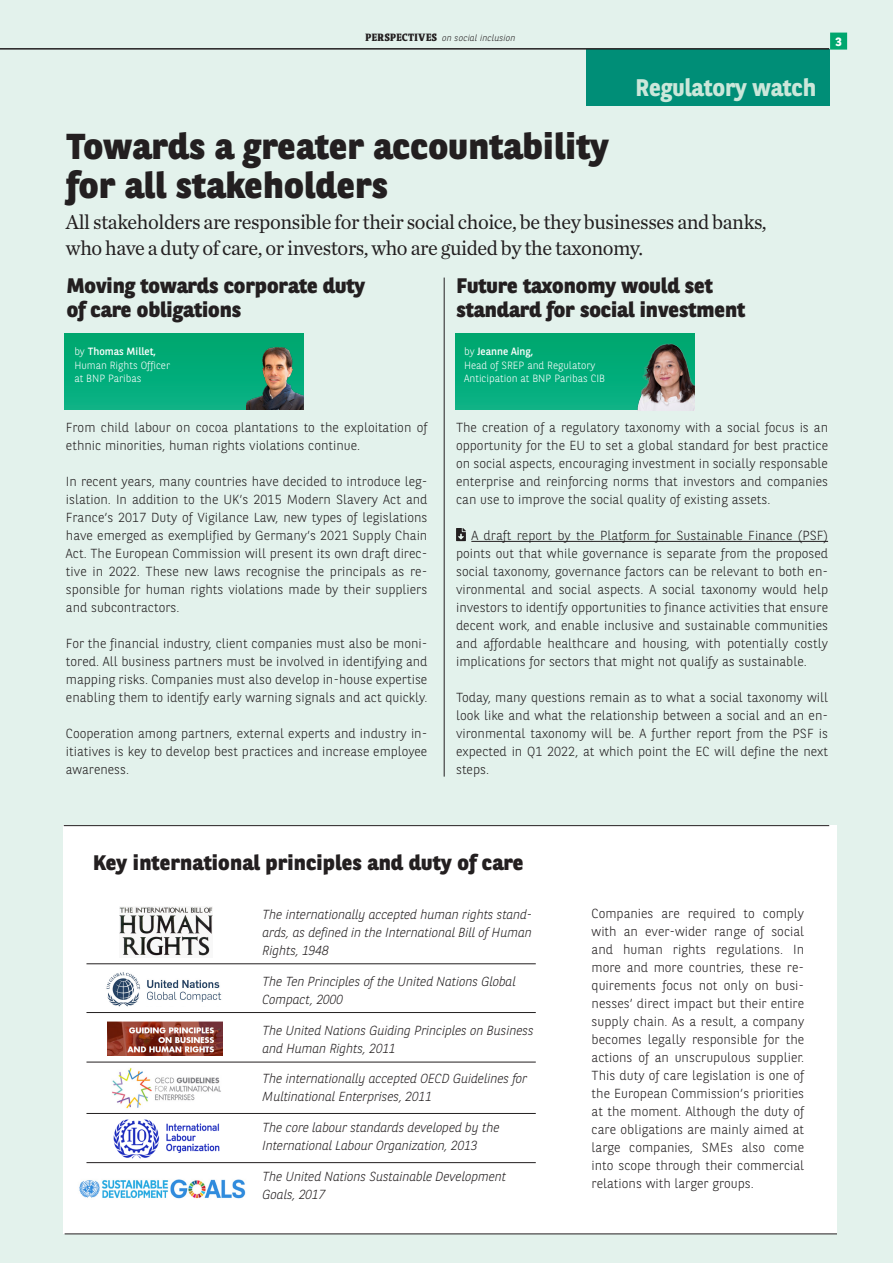
<style>
.page{position:relative;width:893px;height:1263px;background:#e3f2ec}
.page>*{position:absolute;margin:0;border:0;box-sizing:border-box;transform-origin:0 0}
.KOP_CHRONICLE{font:800 36px "BNPP Sans";letter-spacing:.01em;color:#231f20}
.KOP_SACKERS{font:700 24px "BNPP Sans";letter-spacing:-.005em;color:#cbe7da}
.IHOUD_nummer{font:21px/25.5px "Chronicle Text G1";letter-spacing:-.02em;color:#231f20}
.KOP_CHRONICLE-2{font:800 21px/24px "BNPP Sans";color:#231f20}
.KOP_SACKERS-2{font:300 13.2px/18px "BNPP Sans";color:#231f20;text-align:justify}
.KOP_SACKERS-3{font:italic 300 13.2px/18px "BNPP Sans";letter-spacing:-.01em;color:#231f20}
.t1{font:700 12px "BNPP Sans";color:#fff}
.t2{font:300 10.5px/13.5px "BNPP Sans";color:#fff}
.KOP_CHRONICLE-3{font:italic 300 9px "BNPP Sans";letter-spacing:.01em;color:#231f20}
.s1{font-family:"BNPP Serif";font-weight:800;font-style:normal;font-size:10.5px}
.s2{font-weight:400}
</style>
<div class="page">
<div style="left:63px;top:825px;width:774px;height:409px;background:#fff"></div>
<div style="left:65px;top:334px;width:239px;height:76px;background:#00ac79"></div>
<div style="left:456px;top:334px;width:238px;height:76px;background:#00ac79"></div>
<hr style="left:444px;top:278px;width:1px;height:499px;background:#231f20">
<hr style="left:64px;top:825px;width:765px;height:1px;background:#231f20">
<hr style="left:86px;top:963px;width:450px;height:1px;background:#231f20">
<hr style="left:86px;top:1012px;width:450px;height:1px;background:#231f20">
<hr style="left:86px;top:1062px;width:450px;height:1px;background:#231f20">
<hr style="left:86px;top:1113px;width:450px;height:1px;background:#231f20">
<hr style="left:86px;top:1162px;width:450px;height:1px;background:#231f20">
<hr style="left:65px;top:1233px;width:772px;height:1px;background:#231f20">
<div style="left:831px;top:33px;width:15px;height:16px;background:#00a66e"></div>
<div style="left:830px;top:33px;width:17px;height:17px;border:2px solid #00a66e"></div>
<hr style="left:471px;top:541px;width:357px;height:1px;background:#231f20">
<svg style="left:456px;top:528px;width:10px;height:13px"></svg>
<img style="left:79px;top:1179px;width:167px;height:20px">
<img style="left:107px;top:1022px;width:115px;height:33px">
<img style="left:112px;top:1068px;width:109px;height:41px">
<img style="left:113px;top:1119px;width:107px;height:40px">
<img style="left:119px;top:907px;width:93px;height:49px">
<img style="left:106px;top:972px;width:116px;height:34px">
<img style="left:638px;top:343px;width:56px;height:67px">
<img style="left:247px;top:347px;width:56px;height:63px">
<div style="left:586px;top:49px;width:244px;height:56px;background:#008e77"></div>
<hr style="left:0;top:48px;width:829px;height:2px;background:#231f20">
<p class="KOP_CHRONICLE-3" style="left:365px;top:32px;width:152px"><span class="s1">PERSPECTIVES</span> on social inclusion</p>
<p class="t1" style="left:835px;top:33px;width:8px">3</p>
<p class="KOP_CHRONICLE" style="left:66px;top:122px;width:544px">Towards a greater accountability</p>
<p class="KOP_CHRONICLE" style="left:66px;top:161px;width:323px">for all stakeholders</p>
<p class="KOP_SACKERS" style="left:635px;top:71px;width:182px">Regulatory watch</p>
<p class="IHOUD_nummer" style="left:66px;top:209px;width:702px">All stakeholders are responsible for their social choice, be they businesses and banks, who have a duty of care, or investors, who are guided by the taxonomy.</p>
<p class="KOP_CHRONICLE-2" style="left:67px;top:273px;width:300px">Moving towards corporate duty of care obligations</p>
<p class="KOP_CHRONICLE-2" style="left:456px;top:273px;width:290px">Future taxonomy would set standard for social investment</p>
<p class="t2" style="left:74px;top:344px;width:97px">by <span class="s2">Thomas Millet,<br></span>Human Rights Officer at BNP Paribas</p>
<p class="t2" style="left:464px;top:344px;width:143px">by <span class="s2">Jeanne Aing,<br></span>Head of SREP and Regulatory<br>Anticipation at BNP Paribas CIB</p>
<p class="KOP_SACKERS-2" style="left:66px;top:418px;width:363px">From child labour on cocoa plantations to the exploitation of ethnic minorities, human rights violations continue.</p>
<p class="KOP_SACKERS-2" style="left:66px;top:472px;width:363px">In recent years, many countries have decided to introduce leg&shy;islation. In addition to the UK’s 2015 Modern Slavery Act and France’s 2017 Duty of Vigilance Law, new types of legislations have emerged as exemplified by Germany’s 2021 Supply Chain Act. The European Commission will present its own draft direc&shy;tive in 2022. These new laws recognise the principals as re&shy;sponsible for human rights violations made by their suppliers and subcontractors.</p>
<p class="KOP_SACKERS-2" style="left:66px;top:634px;width:363px">For the financial industry, client companies must also be moni&shy;tored. All business partners must be involved in identifying and mapping risks. Companies must also develop in-house expertise enabling them to identify early warning signals and act quickly.</p>
<p class="KOP_SACKERS-2" style="left:66px;top:724px;width:363px">Cooperation among partners, external experts and industry in&shy;itiatives is key to develop best practices and increase employee awareness.</p>
<p class="KOP_SACKERS-2" style="left:456px;top:418px;width:374px">The creation of a regulatory taxonomy with a social focus is an opportunity for the EU to set a global standard for best practice on social aspects, encouraging investment in socially responsable enterprise and reinforcing norms that investors and companies can use to improve the social quality of existing assets.</p>
<p class="KOP_SACKERS-2" style="left:456px;top:526px;width:374px;text-indent:15px">A draft report by the Platform for Sustainable Finance (PSF) points out that while governance is separate from the proposed social taxonomy, governance factors can be relevant to both en&shy;vironmental and social aspects. A social taxonomy would help investors to identify opportunities to finance activities that ensure decent work, and enable inclusive and sustainable communities and affordable healthcare and housing, with potentially costly implications for sectors that might not qualify as sustainable.</p>
<p class="KOP_SACKERS-2" style="left:456px;top:688px;width:374px">Today, many questions remain as to what a social taxonomy will look like and what the relationship between a social and an en&shy;vironmental taxonomy will be. A further report from the PSF is expected in Q1 2022, at which point the EC will define the next steps.</p>
<p class="KOP_CHRONICLE-2" style="left:93px;top:850px;width:432px">Key international principles and duty of care</p>
<p class="KOP_SACKERS-3" style="left:263px;top:905px;width:271px;text-align:justify">The internationally accepted human rights stand&shy;ards, as defined in the International Bill of Human Rights, 1948</p>
<p class="KOP_SACKERS-3" style="left:263px;top:972px;width:255px">The Ten Principles of the United Nations Global<br>Compact, 2000</p>
<p class="KOP_SACKERS-3" style="left:263px;top:1020px;width:273px">The United Nations Guiding Principles on Business and Human Rights, 2011</p>
<p class="KOP_SACKERS-3" style="left:263px;top:1069px;width:266px">The internationally accepted OECD Guidelines for<br>Multinational Enterprises, 2011</p>
<p class="KOP_SACKERS-3" style="left:263px;top:1118px;width:238px">The core labour standards developed by the<br>International Labour Organization, 2013</p>
<p class="KOP_SACKERS-3" style="left:263px;top:1167px;width:245px">The United Nations Sustainable Development<br>Goals, 2017</p>
<p class="KOP_SACKERS-2" style="left:592px;top:904px;width:214px">Companies are required to comply with an ever-wider range of social and human rights regulations. In more and more countries, these re&shy;quirements focus not only on busi&shy;nesses’ direct impact but their entire supply chain. As a result, a company becomes legally responsible for the actions of an unscrupulous supplier.<br>This duty of care legislation is one of the European Commission’s priorities at the moment. Although the duty of care obligations are mainly aimed at large companies, SMEs also come into scope through their commercial relations with larger groups.</p>
</div>
